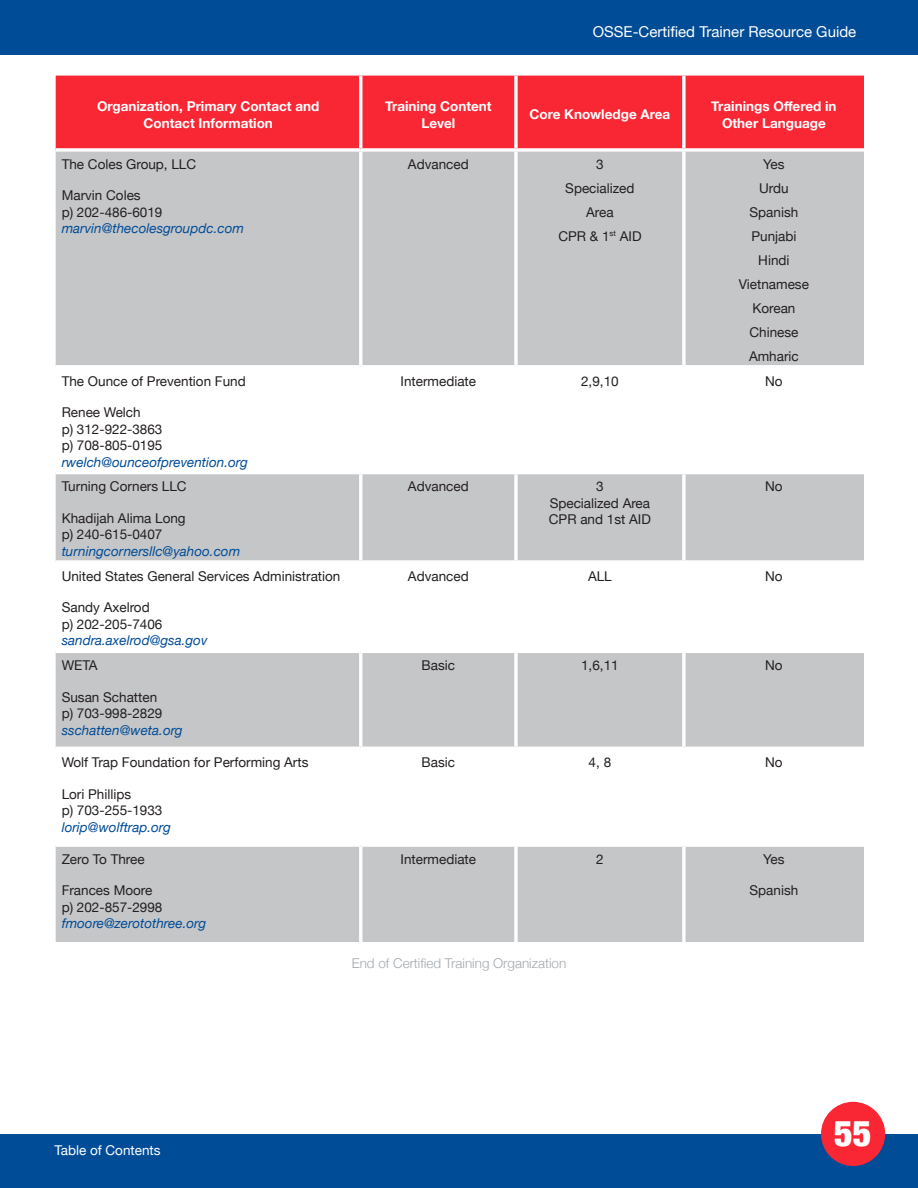
<style>
.page{position:relative;width:918px;height:1188px;background:#fff}
.page>*{position:absolute;margin:0;border:0;box-sizing:border-box;transform-origin:0 0}
.t1{font:900 condensed 36px "Helvetica Neue";color:#fff}
.t2{font:15px "Helvetica Neue";color:#fff}
.Body_Text_3{font:13.5px/16.5px "Helvetica Neue";color:#231f20}
.Heading_2{font:700 13.5px/16.5px "Helvetica Neue";color:#fff;text-align:center}
.t3{font:italic 13.5px/16.5px "Helvetica Neue";color:#004c97}
.t4{font:300 13.5px "Helvetica Neue";color:#a3a9ad}
.t5{font:13.5px "Helvetica Neue";color:#fff}
.s1{font-style:normal;color:#231f20}
.s2{font-style:italic;color:#004c97}
</style>
<div class="page">
<div style="left:0;top:1135px;width:918px;height:53px;background:#004c97"></div>
<div style="left:821px;top:1102px;width:64px;height:64px;background:#f92634;border-radius:50%"></div>
<div style="left:0;top:0;width:918px;height:55px;background:#004c97"></div>
<div style="left:56px;top:76px;width:808px;height:72px;background:#f92634"></div>
<div style="left:56px;top:152px;width:808px;height:213px;background:#c5c6c8"></div>
<svg style="left:56px;top:474px;width:808px;height:468px;fill:#c5c6c8"></svg>
<svg style="left:56px;top:148px;width:305px;height:4px"></svg>
<hr style="left:359px;top:76px;width:3px;height:72px;background:#fff">
<svg style="left:514px;top:76px;width:4px;height:72px"></svg>
<svg style="left:361px;top:148px;width:155px;height:4px"></svg>
<svg style="left:516px;top:148px;width:168px;height:4px"></svg>
<svg style="left:682px;top:76px;width:4px;height:72px"></svg>
<svg style="left:684px;top:148px;width:180px;height:4px"></svg>
<hr style="left:359px;top:152px;width:3px;height:213px;background:#fff">
<svg style="left:514px;top:152px;width:4px;height:213px"></svg>
<svg style="left:682px;top:152px;width:4px;height:213px"></svg>
<hr style="left:359px;top:474px;width:3px;height:86px;background:#fff">
<hr style="left:359px;top:564px;width:3px;height:86px;background:#fff">
<svg style="left:514px;top:474px;width:4px;height:86px"></svg>
<hr style="left:514px;top:564px;width:4px;height:86px;background:#fff">
<svg style="left:682px;top:474px;width:4px;height:86px"></svg>
<hr style="left:682px;top:564px;width:4px;height:86px;background:#fff">
<svg style="left:56px;top:560px;width:305px;height:4px"></svg>
<hr style="left:56px;top:650px;width:305px;height:3px;background:#fff">
<hr style="left:359px;top:653px;width:3px;height:94px;background:#fff">
<svg style="left:361px;top:560px;width:155px;height:4px"></svg>
<svg style="left:516px;top:560px;width:168px;height:4px"></svg>
<hr style="left:361px;top:650px;width:155px;height:3px;background:#fff">
<hr style="left:516px;top:650px;width:168px;height:3px;background:#fff">
<svg style="left:514px;top:653px;width:4px;height:94px"></svg>
<svg style="left:682px;top:653px;width:4px;height:94px"></svg>
<svg style="left:684px;top:560px;width:180px;height:4px"></svg>
<hr style="left:684px;top:650px;width:180px;height:3px;background:#fff">
<hr style="left:56px;top:747px;width:305px;height:3px;background:#fff">
<hr style="left:359px;top:750px;width:3px;height:93px;background:#fff">
<hr style="left:361px;top:747px;width:155px;height:3px;background:#fff">
<hr style="left:516px;top:747px;width:168px;height:3px;background:#fff">
<hr style="left:514px;top:750px;width:4px;height:93px;background:#fff">
<hr style="left:682px;top:750px;width:4px;height:93px;background:#fff">
<hr style="left:684px;top:747px;width:180px;height:3px;background:#fff">
<hr style="left:56px;top:843px;width:305px;height:4px;background:#fff">
<hr style="left:359px;top:847px;width:3px;height:95px;background:#fff">
<hr style="left:361px;top:843px;width:155px;height:4px;background:#fff">
<hr style="left:516px;top:843px;width:168px;height:4px;background:#fff">
<svg style="left:514px;top:847px;width:4px;height:95px"></svg>
<svg style="left:682px;top:847px;width:4px;height:95px"></svg>
<hr style="left:684px;top:843px;width:180px;height:4px;background:#fff">
<p class="t2" style="left:593px;top:21px;width:265px">OSSE-Certified Trainer Resource Guide</p>
<p class="Heading_2" style="left:97px;top:98px;width:224px">Organization, Primary Contact and<br>Contact Information</p>
<p class="Heading_2" style="left:385px;top:98px;width:108px">Training Content<br>Level</p>
<p class="Heading_2" style="left:530px;top:107px;width:142px">Core Knowledge Area</p>
<p class="Heading_2" style="left:711px;top:98px;width:127px">Trainings Offered in<br>Other Language</p>
<p class="Body_Text_3" style="left:62px;top:157px;width:136px">The Coles Group, LLC</p>
<p class="t3" style="left:62px;top:188px;width:184px"><span class="s1">Marvin Coles<br>p) 202-486-6019 </span>marvin@thecolesgroupdc.com</p>
<p class="Body_Text_3" style="left:408px;top:157px;width:62px">Advanced</p>
<p class="Body_Text_3" style="left:596px;top:157px;width:9px">3</p>
<p class="Body_Text_3" style="left:565px;top:181px;width:71px">Specialized</p>
<p class="Body_Text_3" style="left:586px;top:205px;width:29px">Area</p>
<p class="Body_Text_3" style="left:558px;top:229px;width:85px">CPR &amp; 1<sup>st</sup> AID</p>
<p class="Body_Text_3" style="left:763px;top:157px;width:23px">Yes</p>
<p class="Body_Text_3" style="left:759px;top:181px;width:31px">Urdu</p>
<p class="Body_Text_3" style="left:750px;top:205px;width:50px">Spanish</p>
<p class="Body_Text_3" style="left:751px;top:229px;width:47px">Punjabi</p>
<p class="Body_Text_3" style="left:758px;top:253px;width:33px">Hindi</p>
<p class="Body_Text_3" style="left:739px;top:277px;width:72px">Vietnamese</p>
<p class="Body_Text_3" style="left:752px;top:301px;width:45px">Korean</p>
<p class="Body_Text_3" style="left:749px;top:325px;width:51px">Chinese</p>
<p class="Body_Text_3" style="left:749px;top:349px;width:51px">Amharic</p>
<p class="Body_Text_3" style="left:62px;top:373px;width:186px">The Ounce of Prevention Fund</p>
<p class="Body_Text_3" style="left:62px;top:405px;width:188px">Renee Welch<br>p) 312-922-3863<br>p) 708-805-0195 <span class="s2">rwelch@ounceofprevention.org</span></p>
<p class="Body_Text_3" style="left:62px;top:479px;width:127px">Turning Corners LLC</p>
<p class="Body_Text_3" style="left:62px;top:511px;width:180px">Khadijah Alima Long<br>p) 240-615-0407 <span class="s2">turningcornersllc@yahoo.com</span></p>
<p class="Body_Text_3" style="left:62px;top:569px;width:280px">United States General Services Administration</p>
<p class="Body_Text_3" style="left:62px;top:600px;width:147px">Sandy Axelrod<br>p) 202-205-7406 <span class="s2">sandra.axelrod@gsa.gov</span></p>
<p class="Body_Text_3" style="left:62px;top:658px;width:38px">WETA</p>
<p class="Body_Text_3" style="left:62px;top:689px;width:122px">Susan Schatten<br>p) 703-998-2829 <span class="s2">sschatten@weta.org</span></p>
<p class="Body_Text_3" style="left:62px;top:755px;width:248px">Wolf Trap Foundation for Performing Arts</p>
<p class="Body_Text_3" style="left:62px;top:786px;width:111px">Lori Phillips<br>p) 703-255-1933 <span class="s2">lorip@wolftrap.org</span></p>
<p class="Body_Text_3" style="left:62px;top:852px;width:85px">Zero To Three</p>
<p class="Body_Text_3" style="left:62px;top:883px;width:146px">Frances Moore<br>p) 202-857-2998 <span class="s2">fmoore@zerotothree.org</span></p>
<p class="Body_Text_3" style="left:401px;top:373px;width:77px">Intermediate</p>
<p class="Body_Text_3" style="left:581px;top:373px;width:39px">2,9,10</p>
<p class="Body_Text_3" style="left:765px;top:373px;width:19px">No</p>
<p class="Body_Text_3" style="left:408px;top:479px;width:62px">Advanced</p>
<p class="Body_Text_3" style="left:549px;top:479px;width:104px;text-align:center">3<br>Specialized Area<br>CPR and 1st AID</p>
<p class="Body_Text_3" style="left:765px;top:479px;width:19px">No</p>
<p class="Body_Text_3" style="left:408px;top:569px;width:62px">Advanced</p>
<p class="Body_Text_3" style="left:588px;top:569px;width:25px">ALL</p>
<p class="Body_Text_3" style="left:765px;top:569px;width:19px">No</p>
<p class="Body_Text_3" style="left:422px;top:658px;width:35px">Basic</p>
<p class="Body_Text_3" style="left:581px;top:658px;width:39px">1,6,11</p>
<p class="Body_Text_3" style="left:765px;top:658px;width:19px">No</p>
<p class="Body_Text_3" style="left:422px;top:755px;width:35px">Basic</p>
<p class="Body_Text_3" style="left:589px;top:755px;width:24px">4, 8</p>
<p class="Body_Text_3" style="left:765px;top:755px;width:19px">No</p>
<p class="Body_Text_3" style="left:401px;top:852px;width:77px">Intermediate</p>
<p class="Body_Text_3" style="left:596px;top:852px;width:9px">2</p>
<p class="Body_Text_3" style="left:763px;top:852px;width:23px">Yes</p>
<p class="Body_Text_3" style="left:750px;top:883px;width:50px">Spanish</p>
<p class="t4" style="left:352px;top:952px;width:216px">End of Certified Training Organization</p>
<p class="t5" style="left:55px;top:1140px;width:108px">Table of Contents</p>
<h1 class="t1" style="left:834px;top:1103px;width:39px">55</h1>
</div>
